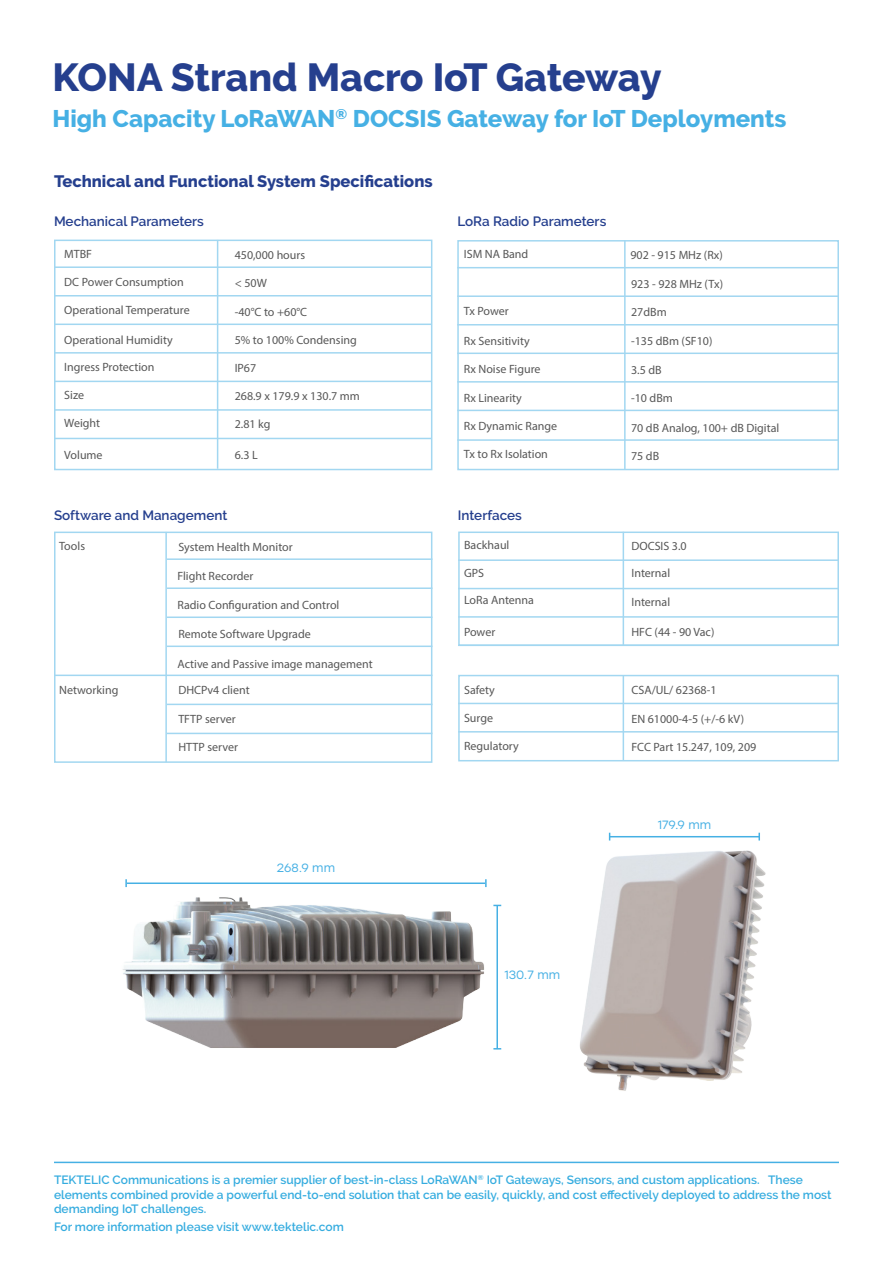
<style>
.page{position:relative;width:893px;height:1263px;background:#fff}
.page>*{position:absolute;margin:0;border:0;box-sizing:border-box;transform-origin:0 0}
.t1{font:800 39px "Raleway";letter-spacing:-.005em;color:#253f8e}
.t2{font:800 24px "Raleway";color:#46b0e4}
.t3{font:800 16.5px "Raleway";color:#253f8e}
.Paragraph_Style_7{font:600 13.5px "Raleway";color:#253f8e}
.Paragraph_Style_8{font:600 13.5px "Raleway";color:#253f8e}
.Paragraph_Style_5{font:12px "Myriad Pro";color:#575757}
.t4{font:600 12px/14.4px "Raleway";color:#35acdf}
.t5{font:12px "Stolzl";color:#46b0e4}
</style>
<div class="page">
<hr style="left:54px;top:1162px;width:785px;height:1px;background:#46b0e4">
<div style="left:54px;top:240px;width:378px;height:230px;border:2px solid #a2d7f1"></div>
<hr style="left:217px;top:240px;width:1px;height:229px;background:#a2d7f1">
<hr style="left:54px;top:266px;width:378px;height:2px;background:#a2d7f1">
<hr style="left:54px;top:295px;width:378px;height:1px;background:#a2d7f1">
<hr style="left:54px;top:324px;width:378px;height:1px;background:#a2d7f1">
<hr style="left:54px;top:352px;width:378px;height:2px;background:#a2d7f1">
<hr style="left:54px;top:381px;width:378px;height:1px;background:#a2d7f1">
<hr style="left:54px;top:409px;width:378px;height:2px;background:#a2d7f1">
<hr style="left:54px;top:438px;width:378px;height:1px;background:#a2d7f1">
<div style="left:458px;top:531px;width:381px;height:115px;border:2px solid #a2d7f1"></div>
<hr style="left:623px;top:532px;width:1px;height:113px;background:#a2d7f1">
<hr style="left:458px;top:559px;width:381px;height:2px;background:#a2d7f1">
<hr style="left:458px;top:588px;width:381px;height:1px;background:#a2d7f1">
<div style="left:458px;top:675px;width:381px;height:86px;border:2px solid #a2d7f1"></div>
<hr style="left:623px;top:675px;width:1px;height:86px;background:#a2d7f1">
<hr style="left:458px;top:703px;width:381px;height:1px;background:#a2d7f1">
<hr style="left:458px;top:731px;width:381px;height:1px;background:#a2d7f1">
<hr style="left:458px;top:616px;width:381px;height:2px;background:#a2d7f1">
<hr style="left:458px;top:644px;width:381px;height:2px;background:#a2d7f1">
<div style="left:457px;top:240px;width:382px;height:230px;border:2px solid #a2d7f1"></div>
<hr style="left:624px;top:240px;width:2px;height:229px;background:#a2d7f1">
<hr style="left:457px;top:267px;width:382px;height:1px;background:#a2d7f1">
<hr style="left:457px;top:295px;width:382px;height:2px;background:#a2d7f1">
<hr style="left:457px;top:324px;width:382px;height:1px;background:#a2d7f1">
<hr style="left:457px;top:353px;width:382px;height:1px;background:#a2d7f1">
<hr style="left:457px;top:381px;width:382px;height:2px;background:#a2d7f1">
<hr style="left:457px;top:410px;width:382px;height:1px;background:#a2d7f1">
<hr style="left:457px;top:439px;width:382px;height:2px;background:#a2d7f1">
<div style="left:54px;top:532px;width:378px;height:231px;border:2px solid #a2d7f1"></div>
<hr style="left:165px;top:532px;width:2px;height:230px;background:#a2d7f1">
<hr style="left:167px;top:558px;width:265px;height:2px;background:#a2d7f1">
<hr style="left:167px;top:587px;width:265px;height:2px;background:#a2d7f1">
<hr style="left:167px;top:616px;width:265px;height:2px;background:#a2d7f1">
<hr style="left:167px;top:645px;width:265px;height:2px;background:#a2d7f1">
<hr style="left:55px;top:675px;width:377px;height:1px;background:#a2d7f1">
<hr style="left:167px;top:704px;width:265px;height:1px;background:#a2d7f1">
<hr style="left:167px;top:733px;width:265px;height:1px;background:#a2d7f1">
<img style="left:580px;top:836px;width:186px;height:255px">
<hr style="left:610px;top:836px;width:149px;height:1px;background:#46b0e4">
<svg style="left:758px;top:833px;width:2px;height:7px"></svg>
<svg style="left:125px;top:879px;width:2px;height:8px"></svg>
<hr style="left:127px;top:882px;width:358px;height:2px;background:#46b0e4">
<svg style="left:485px;top:879px;width:2px;height:8px"></svg>
<hr style="left:496px;top:905px;width:2px;height:144px;background:#46b0e4">
<img style="left:123px;top:897px;width:361px;height:151px">
<p class="t1" style="left:52px;top:55px;width:611px">KONA Strand Macro IoT Gateway</p>
<p class="t2" style="left:52px;top:105px;width:735px">High Capacity LoRaWAN<sup>®</sup> DOCSIS Gateway for IoT Deployments</p>
<p class="t3" style="left:54px;top:172px;width:380px">Technical and Functional System Specifications</p>
<p class="Paragraph_Style_7" style="left:54px;top:213px;width:151px">Mechanical Parameters</p>
<p class="Paragraph_Style_7" style="left:458px;top:213px;width:150px">LoRa Radio Parameters</p>
<p class="Paragraph_Style_5" style="left:64px;top:247px;width:29px">MTBF</p>
<p class="Paragraph_Style_5" style="left:464px;top:247px;width:66px">ISM NA Band</p>
<p class="Paragraph_Style_5" style="left:235px;top:247px;width:72px">450,000 hours</p>
<p class="Paragraph_Style_5" style="left:630px;top:248px;width:94px">902 - 915 MHz (Rx)</p>
<p class="Paragraph_Style_5" style="left:64px;top:275px;width:121px">DC Power Consumption</p>
<p class="Paragraph_Style_5" style="left:235px;top:276px;width:34px">&lt; 50W</p>
<p class="Paragraph_Style_5" style="left:631px;top:276px;width:94px">923 - 928 MHz (Tx)</p>
<p class="Paragraph_Style_5" style="left:64px;top:303px;width:127px">Operational Temperature</p>
<p class="Paragraph_Style_5" style="left:464px;top:303px;width:46px">Tx Power</p>
<p class="Paragraph_Style_5" style="left:235px;top:304px;width:74px">-40°C to +60°C</p>
<p class="Paragraph_Style_5" style="left:631px;top:305px;width:37px">27dBm</p>
<p class="Paragraph_Style_5" style="left:235px;top:333px;width:124px">5% to 100% Condensing</p>
<p class="Paragraph_Style_5" style="left:631px;top:333px;width:83px">-135 dBm (SF10)</p>
<p class="Paragraph_Style_5" style="left:64px;top:333px;width:110px">Operational Humidity</p>
<p class="Paragraph_Style_5" style="left:464px;top:333px;width:67px">Rx Sensitivity</p>
<p class="Paragraph_Style_5" style="left:64px;top:359px;width:92px">Ingress Protection</p>
<p class="Paragraph_Style_5" style="left:464px;top:361px;width:78px">Rx Noise Figure</p>
<p class="Paragraph_Style_5" style="left:235px;top:361px;width:23px">IP67</p>
<p class="Paragraph_Style_5" style="left:631px;top:362px;width:32px">3.5 dB</p>
<p class="Paragraph_Style_5" style="left:64px;top:388px;width:21px">Size</p>
<p class="Paragraph_Style_5" style="left:464px;top:391px;width:59px">Rx Linearity</p>
<p class="Paragraph_Style_5" style="left:235px;top:388px;width:127px">268.9 x 179.9 x 130.7 mm</p>
<p class="Paragraph_Style_5" style="left:631px;top:391px;width:43px">-10 dBm</p>
<p class="Paragraph_Style_5" style="left:64px;top:415px;width:37px">Weight</p>
<p class="Paragraph_Style_5" style="left:464px;top:419px;width:95px">Rx Dynamic Range</p>
<p class="Paragraph_Style_5" style="left:464px;top:447px;width:86px">Tx to Rx Isolation</p>
<p class="Paragraph_Style_5" style="left:235px;top:416px;width:37px">2.81 kg</p>
<p class="Paragraph_Style_5" style="left:235px;top:447px;width:25px">6.3 L</p>
<p class="Paragraph_Style_5" style="left:64px;top:448px;width:40px">Volume</p>
<p class="Paragraph_Style_5" style="left:631px;top:420px;width:150px">70 dB Analog, 100+ dB Digital</p>
<p class="Paragraph_Style_5" style="left:631px;top:448px;width:30px">75 dB</p>
<p class="Paragraph_Style_8" style="left:54px;top:507px;width:175px">Software and Management</p>
<p class="Paragraph_Style_8" style="left:458px;top:507px;width:66px">Interfaces</p>
<p class="Paragraph_Style_5" style="left:59px;top:538px;width:27px">Tools</p>
<p class="Paragraph_Style_5" style="left:178px;top:539px;width:116px">System Health Monitor</p>
<p class="Paragraph_Style_5" style="left:464px;top:537px;width:47px">Backhaul</p>
<p class="Paragraph_Style_5" style="left:631px;top:538px;width:57px">DOCSIS 3.0</p>
<p class="Paragraph_Style_5" style="left:177px;top:569px;width:78px">Flight Recorder</p>
<p class="Paragraph_Style_5" style="left:464px;top:565px;width:22px">GPS</p>
<p class="Paragraph_Style_5" style="left:631px;top:566px;width:40px">Internal</p>
<p class="Paragraph_Style_5" style="left:177px;top:597px;width:163px">Radio Configuration and Control</p>
<p class="Paragraph_Style_5" style="left:464px;top:592px;width:71px">LoRa Antenna</p>
<p class="Paragraph_Style_5" style="left:631px;top:595px;width:40px">Internal</p>
<p class="Paragraph_Style_5" style="left:178px;top:626px;width:134px">Remote Software Upgrade</p>
<p class="Paragraph_Style_5" style="left:464px;top:624px;width:33px">Power</p>
<p class="Paragraph_Style_5" style="left:631px;top:624px;width:84px">HFC (44 - 90 Vac)</p>
<p class="Paragraph_Style_5" style="left:177px;top:656px;width:197px">Active and Passive image management</p>
<p class="Paragraph_Style_5" style="left:59px;top:683px;width:61px">Networking</p>
<p class="Paragraph_Style_5" style="left:178px;top:683px;width:73px">DHCPv4 client</p>
<p class="Paragraph_Style_5" style="left:178px;top:711px;width:59px">TFTP server</p>
<p class="Paragraph_Style_5" style="left:178px;top:739px;width:61px">HTTP server</p>
<p class="Paragraph_Style_5" style="left:464px;top:683px;width:32px">Safety</p>
<p class="Paragraph_Style_5" style="left:631px;top:683px;width:87px">CSA/UL/ 62368-1</p>
<p class="Paragraph_Style_5" style="left:464px;top:711px;width:31px">Surge</p>
<p class="Paragraph_Style_5" style="left:631px;top:711px;width:114px">EN 61000-4-5 (+/-6 kV)</p>
<p class="Paragraph_Style_5" style="left:464px;top:739px;width:56px">Regulatory</p>
<p class="Paragraph_Style_5" style="left:631px;top:739px;width:126px">FCC Part 15.247, 109, 209</p>
<p class="t5" style="left:658px;top:816px;width:55px">179.9 mm</p>
<p class="t5" style="left:277px;top:859px;width:60px">268.9 mm</p>
<p class="t5" style="left:504px;top:966px;width:57px">130.7 mm</p>
<p class="t4" style="left:54px;top:1173px;width:779px">TEKTELIC Communications is a premier supplier of best-in-class LoRaWAN<sup>®</sup> IoT Gateways, Sensors, and custom applications. These elements combined provide a powerful end-to-end solution that can be easily, quickly, and cost effectively deployed to address the most demanding IoT challenges.</p>
<p class="t4" style="left:54px;top:1219px;width:291px">For more information please visit www.tektelic.com</p>
</div>
